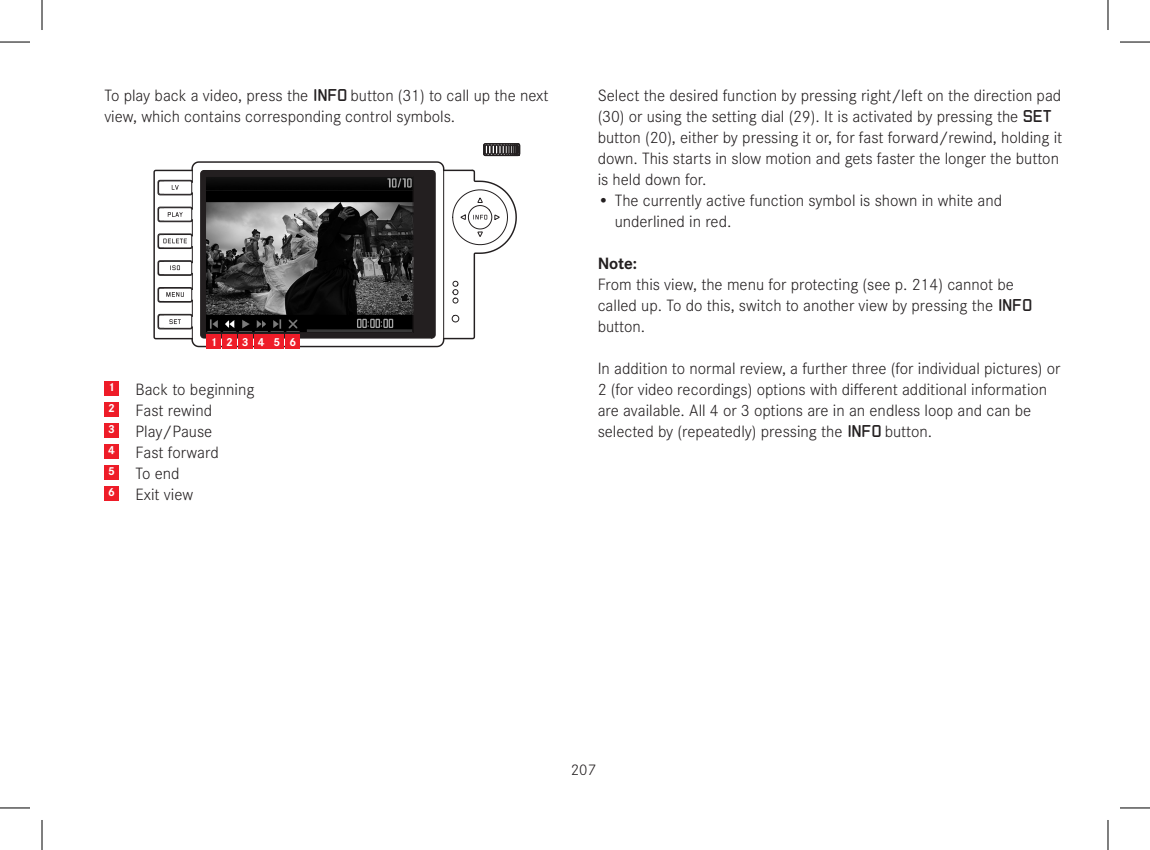
<style>
.page{position:relative;width:1150px;height:850px;background:#fff}
.page>*{position:absolute;margin:0;border:0;box-sizing:border-box;transform-origin:0 0}
.t1{font:300 17px/21px "Corporate S";color:#231f20}
.t2{font:700 17px "Corporate S";color:#231f20}
.t3{font:300 16px "Corporate S";color:#231f20}
.t4{font:700 12px "Corporate S";letter-spacing:.745em;color:#fff}
.s1{font-family:"LG1050";font-weight:400;font-size:15px}
</style>
<div class="page">
<svg style="left:153px;top:143px;width:367px;height:204px"></svg>
<img style="left:207px;top:178px;width:205px;height:153px">
<div style="left:205px;top:176px;width:209px;height:157px;border:1px solid #231f20"></div>
<div style="left:207px;top:335px;width:14px;height:14px;background:#ee1c28"></div>
<div style="left:222px;top:335px;width:15px;height:14px;background:#ee1c28"></div>
<div style="left:238px;top:335px;width:14px;height:14px;background:#ee1c28"></div>
<div style="left:254px;top:335px;width:14px;height:14px;background:#ee1c28"></div>
<div style="left:270px;top:335px;width:14px;height:14px;background:#ee1c28"></div>
<div style="left:286px;top:335px;width:14px;height:14px;background:#ee1c28"></div>
<div style="left:104px;top:381px;width:15px;height:14px;background:#ee1c28"></div>
<div style="left:104px;top:402px;width:15px;height:14px;background:#ee1c28"></div>
<div style="left:104px;top:423px;width:15px;height:14px;background:#ee1c28"></div>
<div style="left:104px;top:444px;width:15px;height:14px;background:#ee1c28"></div>
<div style="left:104px;top:465px;width:15px;height:14px;background:#ee1c28"></div>
<div style="left:104px;top:486px;width:15px;height:14px;background:#ee1c28"></div>
<hr style="left:0;top:42px;width:30px;height:1px;background:#000">
<hr style="left:1120px;top:42px;width:30px;height:1px;background:#000">
<hr style="left:0;top:807px;width:30px;height:1px;background:#000">
<hr style="left:1120px;top:807px;width:30px;height:1px;background:#000">
<hr style="left:42px;top:0;width:1px;height:30px;background:#000">
<hr style="left:42px;top:819px;width:1px;height:30px;background:#000">
<hr style="left:1107px;top:0;width:1px;height:30px;background:#000">
<hr style="left:1107px;top:819px;width:1px;height:30px;background:#000">
<p class="t1" style="left:104px;top:84px;width:446px">To play back a video, press the <span class="s1">INFO</span> button (31) to call up the next view, which contains corresponding control symbols.</p>
<p class="t4" style="left:210px;top:332px;width:87px">123456</p>
<p class="t1" style="left:108px;top:378px;width:148px"><sup>1</sup> Back to beginning<br><sup>2</sup> Fast rewind<br><sup>3</sup> Play/Pause<br><sup>4</sup> Fast forward<br><sup>5</sup> To end<br><sup>6</sup> Exit view</p>
<p class="t1" style="left:598px;top:84px;width:466px">Select the desired function by pressing right/left on the direction pad (30) or using the setting dial (29). It is activated by pressing the <span class="s1">SET </span>button (20), either by pressing it or, for fast forward/rewind, holding it down. This starts in slow motion and gets faster the longer the button is held down for.</p>
<p class="t1" style="left:615px;top:189px;width:389px;text-indent:-17px">• The currently active function symbol is shown in white and underlined in red.</p>
<p class="t2" style="left:598px;top:250px;width:41px">Note:</p>
<p class="t1" style="left:598px;top:273px;width:435px">From this view, the menu for protecting (see p. 214) cannot be called up. To do this, switch to another view by pressing the <span class="s1">INFO </span>button.</p>
<p class="t1" style="left:598px;top:357px;width:464px">In addition to normal review, a further three (for individual pictures) or 2 (for video recordings) options with different additional information are available. All 4 or 3 options are in an endless loop and can be selected by (repeatedly) pressing the <span class="s1">INFO</span> button.</p>
<p class="t3" style="left:571px;top:758px;width:26px">207</p>
</div>
